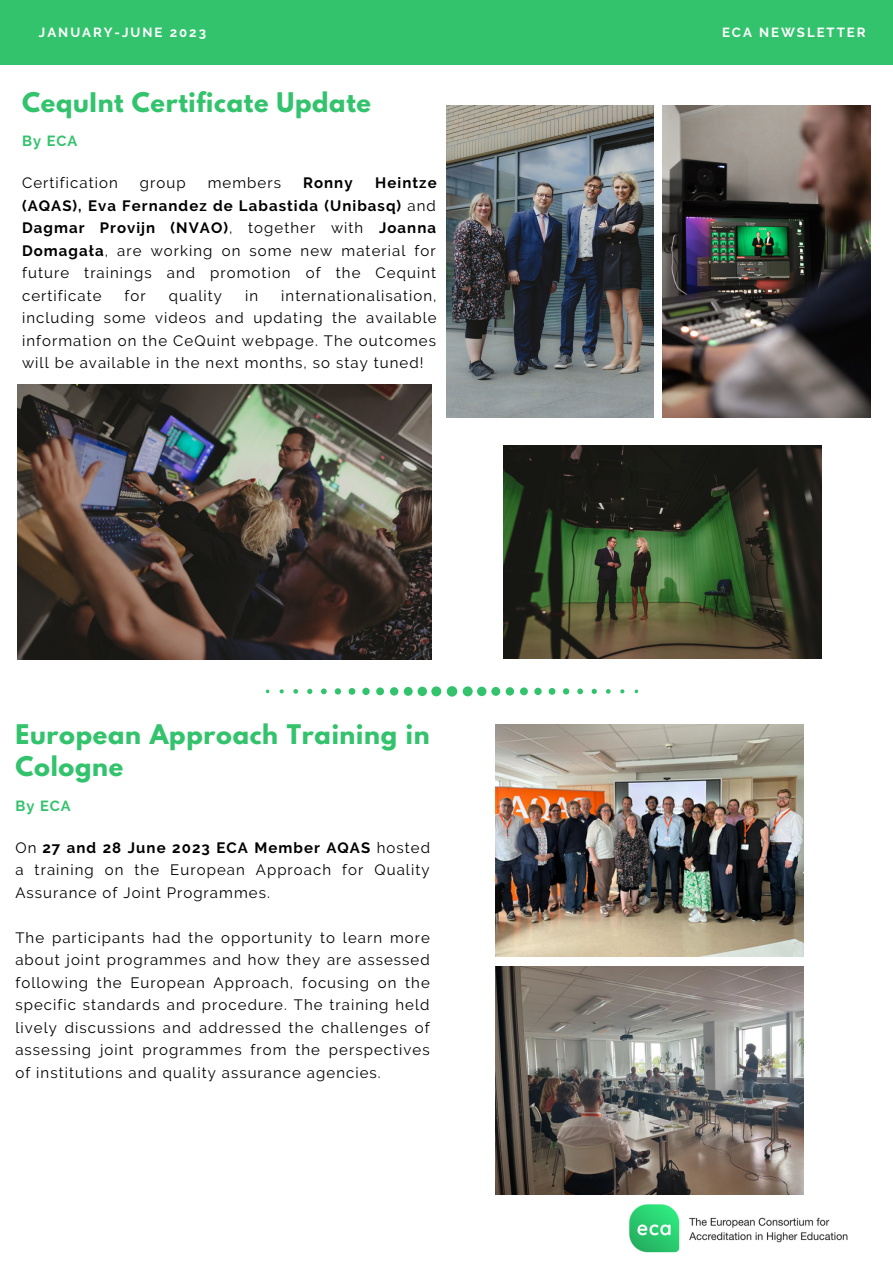
<style>
.page{position:relative;width:893px;height:1264px;background:#fff}
.page>*{position:absolute;margin:0;border:0;box-sizing:border-box;transform-origin:0 0}
.t1{font:700 24px/32.5px "League Spartan";letter-spacing:.03em;color:#33c36d}
.t2{font:15px/22.5px "Raleway";letter-spacing:.07em;color:#000;text-align:justify}
.t3{font:700 15px "Raleway";letter-spacing:.07em;color:#000}
.t4{font:700 14.7px "Raleway";letter-spacing:.07em;color:#33c36d}
.t5{font:700 13.2px "Raleway";letter-spacing:.15em;color:#fff}
.s1{font-weight:700}
</style>
<div class="page">
<div style="left:0;top:1px;width:892px;height:64px;background:#33c36d"></div>
<img style="left:629px;top:1204px;width:219px;height:49px">
<svg style="left:266px;top:686px;width:372px;height:10px"></svg>
<img style="left:446px;top:106px;width:207px;height:311px">
<img style="left:662px;top:106px;width:208px;height:311px">
<img style="left:503px;top:446px;width:318px;height:212px">
<img style="left:18px;top:384px;width:413px;height:276px">
<img style="left:495px;top:724px;width:308px;height:232px">
<img style="left:495px;top:966px;width:308px;height:228px">
<p class="t5" style="left:39px;top:25px;width:169px">JANUARY-JUNE 2023</p>
<p class="t1" style="left:22px;top:89px;width:350px">CequInt Certificate Update</p>
<p class="t4" style="left:22px;top:133px;width:57px">By ECA</p>
<p class="t2" style="left:22px;top:172px;width:97px">Certification</p>
<p class="t2" style="left:140px;top:172px;width:47px">group</p>
<p class="t2" style="left:208px;top:172px;width:75px">members</p>
<p class="t3" style="left:303px;top:174px;width:51px">Ronny</p>
<p class="t2" style="left:22px;top:172px;width:416px;text-indent:353px"><span class="s1">Heintze (AQAS), Eva Fernandez de Labastida (Unibasq)</span> and <span class="s1">Dagmar Provijn (NVAO)</span>, together with <span class="s1">Joanna Domagała</span>, are working on some new material for future trainings and promotion of the Cequint certificate</p>
<p class="t2" style="left:125px;top:284px;width:23px">for</p>
<p class="t2" style="left:169px;top:284px;width:55px">quality</p>
<p class="t2" style="left:245px;top:284px;width:15px">in</p>
<p class="t2" style="left:22px;top:284px;width:416px;text-indent:259px">internationalisation, including some videos and updating the available information on the CeQuint webpage. The outcomes will be available in the next months, so stay tuned!</p>
<p class="t1" style="left:15px;top:720px;width:416px">European Approach Training in<br>Cologne</p>
<p class="t4" style="left:15px;top:796px;width:57px">By ECA</p>
<p class="t2" style="left:15px;top:836px;width:416px">On <span class="s1">27 and 28 June 2023 ECA Member AQAS</span> hosted a training on the European Approach for Quality Assurance of Joint Programmes.</p>
<p class="t2" style="left:15px;top:926px;width:416px">The participants had the opportunity to learn more about joint programmes and how they are assessed following the European Approach, focusing on the specific standards and procedure. The training held lively discussions and addressed the challenges of assessing joint programmes from the perspectives of institutions and quality assurance agencies.</p>
<p class="t5" style="left:722px;top:25px;width:145px">ECA NEWSLETTER</p>
</div>
